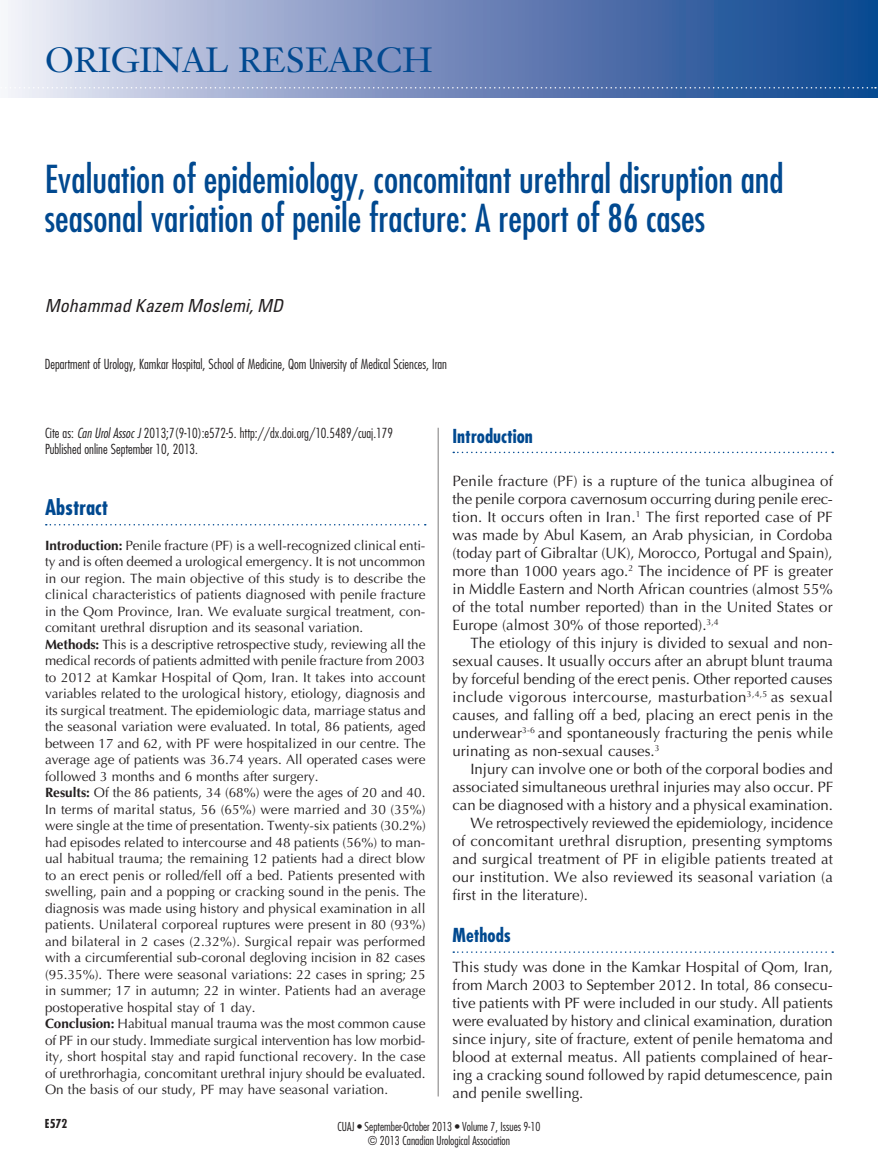
<style>
.page{position:relative;width:878px;height:1175px;background:#fff}
.page>*{position:absolute;margin:0;border:0;box-sizing:border-box;transform-origin:0 0}
.t1{font:condensed 37.5px/39px "Futura";color:#014990}
.t2{font:34.5px "Janson Text";letter-spacing:.315em;color:#014990}
.t3{font:700 condensed 21px "Futura";color:#014990}
.t4{font:700 condensed 18.75px "Futura";color:#014990}
.t5{font:italic condensed 18px "Univers";color:#231f20}
.t6{font:15px/18px "Optima";color:#231f20;text-align:justify}
.t7{font:13.5px/16.5px "Optima";color:#231f20}
.t8{font:300 condensed 13.5px/16.5px "Futura";color:#231f20}
.t9{font:300 condensed 12px/14.4px "Futura";color:#231f20;text-align:center}
.t10{font:700 condensed 12px "Futura";color:#231f20}
.s1{font-style:italic}
.s2{font-weight:700}
</style>
<div class="page">
<svg style="left:8px;top:0;width:870px;height:98px;background:#7790be"></svg>
<svg style="left:8px;top:87px;width:867px;height:1px"></svg>
<hr style="left:437px;top:428px;width:2px;height:668px;background:#231f20">
<svg style="left:46px;top:524px;width:379px;height:1px"></svg>
<svg style="left:453px;top:451px;width:380px;height:2px"></svg>
<svg style="left:453px;top:951px;width:380px;height:1px"></svg>
<h2 class="t2" style="left:45px;top:38px;width:389px">ORIGINAL RESEARCH</h2>
<h1 class="t1" style="left:45px;top:159px;width:740px">Evaluation of epidemiology, concomitant urethral disruption and seasonal variation of penile fracture: A report of 86 cases</h1>
<h3 class="t5" style="left:45px;top:294px;width:239px">Mohammad Kazem Moslemi, MD</h3>
<p class="t8" style="left:45px;top:355px;width:403px">Department of Urology, Kamkar Hospital, School of Medicine, Qom University of Medical Sciences, Iran</p>
<p class="t8" style="left:45px;top:424px;width:349px">Cite as: <span class="s1">Can Urol Assoc J</span> 2013;7(9-10):e572-5. http://dx.doi.org/10.5489/cuaj.179<br>Published online September 10, 2013.</p>
<h3 class="t3" style="left:45px;top:493px;width:65px">Abstract</h3>
<p class="t7" style="left:45px;top:537px;width:382px"><span class="s2">Introduction:</span> Penile fracture (PF) is a well-recognized clinical enti&shy;ty and is often deemed a urological emergency. It is not uncommon in our region. The main objective of this study is to describe the clinical characteristics of patients diagnosed with penile fracture in the Qom Province, Iran. We evaluate surgical treatment, con&shy;comitant urethral disruption and its seasonal variation.<br><span class="s2">Methods:</span> This is a descriptive retrospective study, reviewing all the medical records of patients admitted with penile fracture from 2003 to 2012 at Kamkar Hospital of Qom, Iran. It takes into account variables related to the urological history, etiology, diagnosis and its surgical treatment. The epidemiologic data, marriage status and the seasonal variation were evaluated. In total, 86 patients, aged between 17 and 62, with PF were hospitalized in our centre. The average age of patients was 36.74 years. All operated cases were followed 3 months and 6 months after surgery.<br><span class="s2">Results:</span> Of the 86 patients, 34 (68%) were the ages of 20 and 40.<br>In terms of marital status, 56 (65%) were married and 30 (35%) were single at the time of presentation. Twenty-six patients (30.2%) had episodes related to intercourse and 48 patients (56%) to man&shy;ual habitual trauma; the remaining 12 patients had a direct blow to an erect penis or rolled/fell off a bed. Patients presented with swelling, pain and a popping or cracking sound in the penis. The diagnosis was made using history and physical examination in all patients. Unilateral corporeal ruptures were present in 80 (93%) and bilateral in 2 cases (2.32%). Surgical repair was performed with a circumferential sub-coronal degloving incision in 82 cases (95.35%). There were seasonal variations: 22 cases in spring; 25 in summer; 17 in autumn; 22 in winter. Patients had an average postoperative hospital stay of 1 day.<br><span class="s2">Conclusion:</span> Habitual manual trauma was the most common cause of PF in our study. Immediate surgical intervention has low morbid&shy;ity, short hospital stay and rapid functional recovery. In the case of urethrorhagia, concomitant urethral injury should be evaluated.<br>On the basis of our study, PF may have seasonal variation.</p>
<h3 class="t4" style="left:452px;top:423px;width:82px">Introduction</h3>
<p class="t6" style="left:452px;top:472px;width:382px">Penile fracture (PF) is a rupture of the tunica albuginea of the penile corpora cavernosum occurring during penile erec&shy;tion. It occurs often in Iran.<sup>1</sup> The first reported case of PF was made by Abul Kasem, an Arab physician, in Cordoba (today part of Gibraltar (UK), Morocco, Portugal and Spain), more than 1000 years ago.<sup>2</sup> The incidence of PF is greater in Middle Eastern and North African countries (almost 55% of the total number reported) than in the United States or Europe (almost 30% of those reported).<sup>3,4</sup></p>
<p class="t6" style="left:452px;top:634px;width:382px;text-indent:18px">The etiology of this injury is divided to sexual and non&shy;sexual causes. It usually occurs after an abrupt blunt trauma by forceful bending of the erect penis. Other reported causes include vigorous intercourse, masturbation<sup>3,4,5</sup> as sexual causes, and falling off a bed, placing an erect penis in the underwear<sup>3-6</sup> and spontaneously fracturing the penis while urinating as non-sexual causes.<sup>3</sup></p>
<p class="t6" style="left:470px;top:760px;width:364px">Injury can involve one or both of the corporal bodies and</p>
<p class="t6" style="left:452px;top:778px;width:382px">associated simultaneous urethral injuries may also occur. PF</p>
<p class="t6" style="left:452px;top:796px;width:382px">can be diagnosed with a history and a physical examination.</p>
<p class="t6" style="left:470px;top:814px;width:364px">We retrospectively reviewed the epidemiology, incidence</p>
<p class="t6" style="left:452px;top:832px;width:381px">of concomitant urethral disruption, presenting symptoms</p>
<p class="t6" style="left:452px;top:850px;width:382px">and surgical treatment of PF in eligible patients treated at</p>
<p class="t6" style="left:452px;top:868px;width:382px">our institution. We also reviewed its seasonal variation (a</p>
<p class="t6" style="left:452px;top:886px;width:137px">first in the literature).</p>
<h3 class="t4" style="left:452px;top:923px;width:60px">Methods</h3>
<p class="t6" style="left:452px;top:958px;width:382px">This study was done in the Kamkar Hospital of Qom, Iran, from March 2003 to September 2012. In total, 86 consecu&shy;tive patients with PF were included in our study. All patients were evaluated by history and clinical examination, duration since injury, site of fracture, extent of penile hematoma and blood at external meatus. All patients complained of hear&shy;ing a cracking sound followed by rapid detumescence, pain and penile swelling.</p>
<p class="t10" style="left:45px;top:1115px;width:24px">E572</p>
<p class="t9" style="left:337px;top:1118px;width:204px">CUAJ • September-October 2013 • Volume 7, Issues 9-10 © 2013 Canadian Urological Association</p>
</div>
